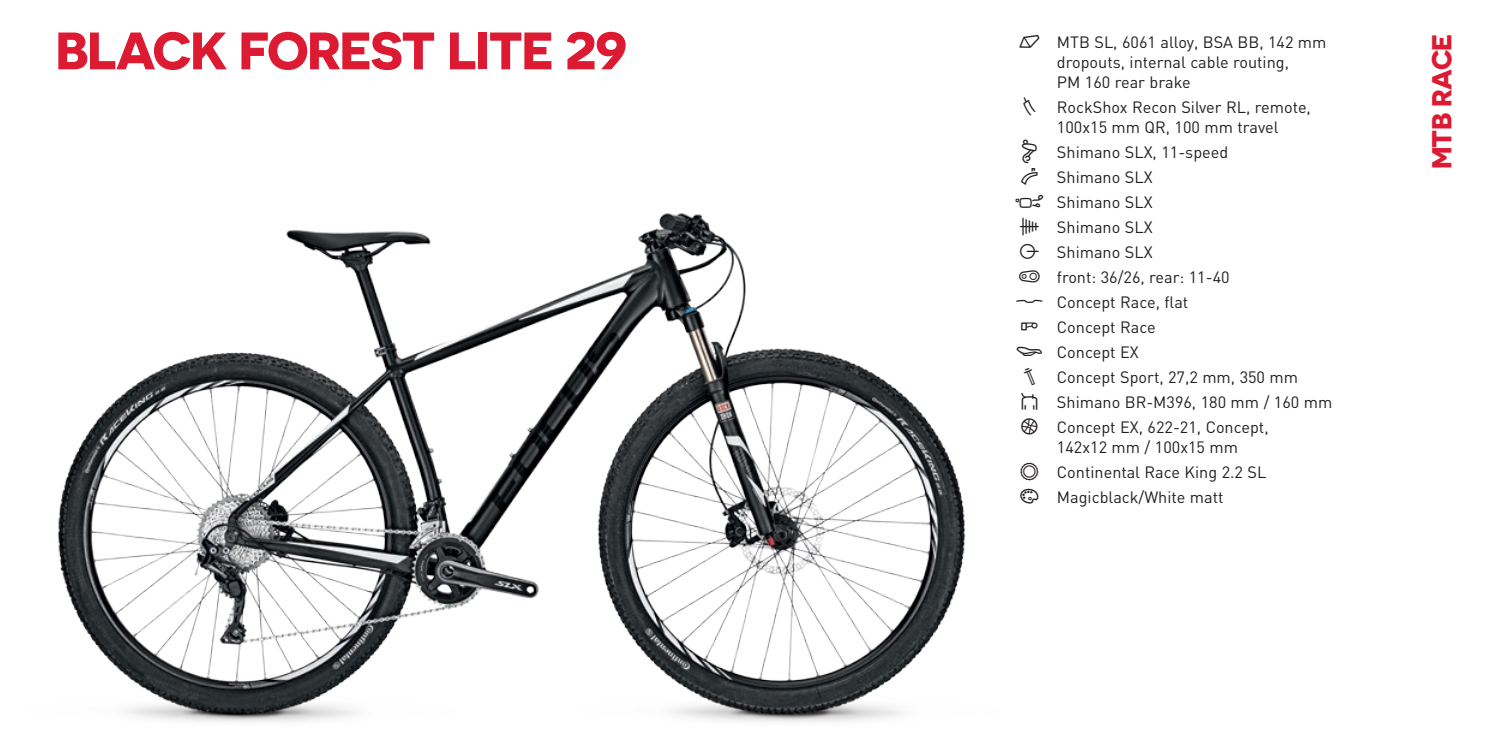
<style>
.page{position:relative;width:1486px;height:731px;background:#fff}
.page>*{position:absolute;margin:0;border:0;box-sizing:border-box;transform-origin:0 0}
.t1{font:700 52.5px "Novecentosanswide";letter-spacing:-.03em;color:#dc1a32}
.t2{font:700 27.5px "Novecentosanswide";letter-spacing:-.03em;color:#dc1a32}
.t3{font:16.25px/20px "DIN";color:#231f20}
.s1{font-family:"Bike Icons 2017";font-size:20px}
</style>
<div class="page">
<img style="left:57px;top:213px;width:909px;height:509px">
<h1 class="t1" style="left:55px;top:18px;width:573px">BLACK FOREST LITE 29</h1>
<p class="t3" style="left:1057px;top:32px;width:271px;text-indent:-38px"><span class="s1">Q</span> MTB SL, 6061 alloy, BSA BB, 142 mm dropouts, internal cable routing,<br>PM 160 rear brake</p>
<p class="t3" style="left:1019px;top:97px;width:293px;text-align:center"><span class="s1">H</span> RockShox Recon Silver RL, remote,<br>100x15 mm QR, 100 mm travel</p>
<p class="t3" style="left:1019px;top:142px;width:210px"><span class="s1">W</span> Shimano SLX, 11-speed</p>
<p class="t3" style="left:1057px;top:167px;width:97px">Shimano SLX</p>
<p class="t3" style="left:1019px;top:192px;width:135px"><span class="s1">V</span> Shimano SLX</p>
<p class="t3" style="left:1057px;top:217px;width:97px">Shimano SLX</p>
<p class="t3" style="left:1019px;top:242px;width:135px"><span class="s1">L</span> Shimano SLX</p>
<p class="t3" style="left:1019px;top:267px;width:212px"><span class="s1">Z</span> front: 36/26, rear: 11-40</p>
<p class="t3" style="left:1019px;top:292px;width:170px"><span class="s1">N</span> Concept Race, flat</p>
<p class="t3" style="left:1057px;top:317px;width:100px">Concept Race</p>
<p class="t3" style="left:1019px;top:342px;width:121px"><span class="s1">T</span> Concept EX</p>
<p class="t3" style="left:1019px;top:367px;width:280px"><span class="s1">U</span> Concept Sport, 27,2 mm, 350 mm</p>
<p class="t3" style="left:1019px;top:392px;width:314px"><span class="s1">A</span> Shimano BR-M396, 180 mm / 160 mm</p>
<p class="t3" style="left:1019px;top:417px;width:251px"><span class="s1">M</span> Concept EX, 622-21, Concept,</p>
<p class="t3" style="left:1019px;top:434px;width:248px;line-height:25px;text-indent:38px">142x12 mm / 100x15 mm<br><span class="s1">R</span> Continental Race King 2.2 SL<br><span class="s1">0</span> Magicblack/White matt</p>
<h2 class="t2" style="left:1424px;top:169px;width:137px;rotate:-90deg">MTB RACE</h2>
</div>
